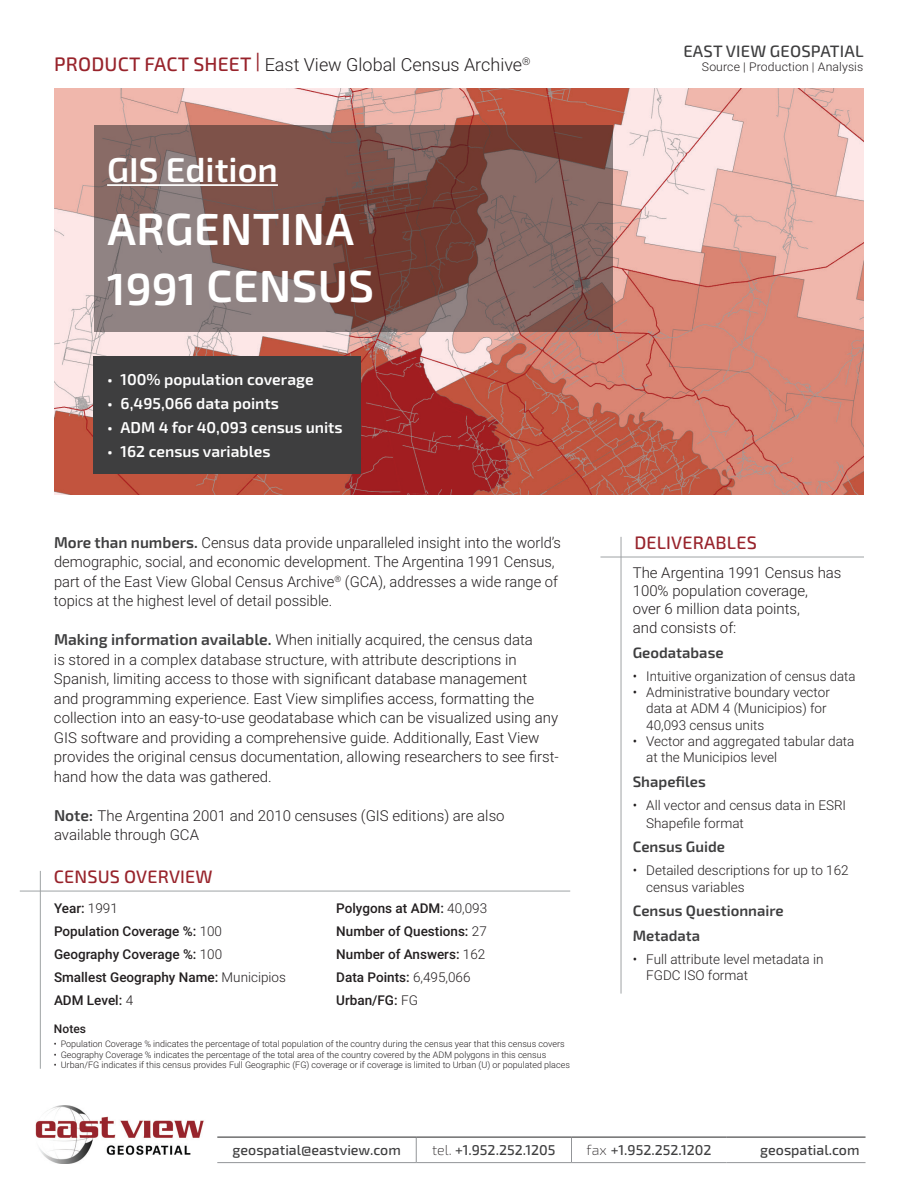
<style>
.page{position:relative;width:918px;height:1188px;background:#fff}
.page>*{position:absolute;margin:0;border:0;box-sizing:border-box;transform-origin:0 0}
.t1{font:600 45px/57px "Exo 2.0";letter-spacing:.01em;color:#fff}
.t2{font:600 34.5px "Exo 2.0";color:#fff}
.t3{font:300 18px "Roboto";color:#231f20}
.t4{font:500 18px "Exo 2.0";letter-spacing:.01em;color:#98232b}
.t5{font:500 16.5px "Exo 2.0";letter-spacing:.01em;color:#3e3e3f}
.t6{font:600 15.75px "Exo 2.0";color:#fff}
.t7{font:300 15px/19.5px "Roboto";color:#231f20}
.t8{font:600 15px/24.8px "Exo 2.0";color:#3e3e3f}
.t9{font:500 14.25px "Exo 2.0";color:#3e3e3f}
.t10{font:300 13.5px/16.2px "Roboto";color:#231f20}
.t11{font:500 13.5px/23px "Roboto";color:#231f20}
.t12{font:300 12px "Roboto";letter-spacing:.01em;color:#231f20}
.t13{font:500 12px "Roboto";color:#231f20}
.t14{font:300 9px "Roboto";color:#231f20}
.s1{font-family:"Exo 2.0";font-weight:500;font-size:19.5px;color:#98232b}
.s2{font-family:"Exo 2.0";font-weight:600;font-size:15.75px;color:#3e3e3f}
.s3{font-weight:300}
.s4{font-weight:200;color:#231f20}
</style>
<div class="page">
<img style="left:54px;top:88px;width:810px;height:406px">
<svg style="left:416px;top:1138px;width:1px;height:24px"></svg>
<svg style="left:571px;top:1138px;width:1px;height:24px"></svg>
<hr style="left:217px;top:1162px;width:199px;height:1px;background:#939598">
<hr style="left:416px;top:1162px;width:156px;height:1px;background:#939598">
<hr style="left:572px;top:1162px;width:155px;height:1px;background:#939598">
<hr style="left:727px;top:1162px;width:139px;height:1px;background:#939598">
<hr style="left:217px;top:1137px;width:199px;height:1px;background:#3e3e3f">
<hr style="left:416px;top:1137px;width:156px;height:1px;background:#3e3e3f">
<hr style="left:572px;top:1137px;width:155px;height:1px;background:#3e3e3f">
<hr style="left:727px;top:1137px;width:139px;height:1px;background:#3e3e3f">
<img style="left:35px;top:1105px;width:169px;height:58px">
<svg style="left:94px;top:126px;width:518px;height:206px;background:#805e58"></svg>
<hr style="left:107px;top:184px;width:171px;height:2px;background:#fff">
<div style="left:94px;top:356px;width:267px;height:118px;background:#3e3e3f"></div>
<hr style="left:600px;top:557px;width:264px;height:1px;background:#9fa3a5">
<hr style="left:40px;top:871px;width:1px;height:198px;background:#9fa3a5">
<hr style="left:20px;top:891px;width:550px;height:1px;background:#9fa3a5">
<hr style="left:621px;top:537px;width:1px;height:457px;background:#9fa3a5">
<p class="t3" style="left:54px;top:52px;width:478px"><span class="s1">PRODUCT FACT SHEET </span><sup>|</sup> East View Global Census Archive<sup>®</sup></p>
<h2 class="t2" style="left:107px;top:149px;width:172px">GIS Edition</h2>
<h1 class="t1" style="left:107px;top:201px;width:268px">ARGENTINA<br>1991 CENSUS</h1>
<p class="t6" style="left:107px;top:370px;width:208px">• 100% population coverage</p>
<p class="t6" style="left:107px;top:394px;width:173px">• 6,495,066 data points</p>
<p class="t6" style="left:107px;top:418px;width:237px">• ADM 4 for 40,093 census units</p>
<p class="t6" style="left:107px;top:442px;width:165px">• 162 census variables</p>
<p class="t7" style="left:54px;top:532px;width:509px"><span class="s2">More than numbers.</span> Census data provide unparalleled insight into the world’s demographic, social, and economic development. The Argentina 1991 Census, part of the East View Global Census Archive<sup>®</sup> (GCA), addresses a wide range of topics at the highest level of detail possible.</p>
<p class="t7" style="left:54px;top:630px;width:506px"><span class="s2">Making information available.</span> When initially acquired, the census data<br>is stored in a complex database structure, with attribute descriptions in Spanish, limiting access to those with significant database management<br>and programming experience. East View simplifies access, formatting the collection into an easy-to-use geodatabase which can be visualized using any GIS software and providing a comprehensive guide. Additionally, East View provides the original census documentation, allowing researchers to see first&shy;hand how the data was gathered.</p>
<p class="t7" style="left:54px;top:805px;width:452px"><span class="s2">Note:</span> The Argentina 2001 and 2010 censuses (GIS editions) are also available through GCA</p>
<p class="t4" style="left:54px;top:866px;width:160px">CENSUS OVERVIEW</p>
<p class="t11" style="left:54px;top:897px;width:234px">Year: <span class="s3">1991<br></span>Population Coverage %: <span class="s3">100<br></span>Geography Coverage %: <span class="s3">100<br></span>Smallest Geography Name: <span class="s3">Municipios<br></span>ADM Level: <span class="s3">4</span></p>
<p class="t11" style="left:336px;top:897px;width:153px">Polygons at ADM: <span class="s3">40,093<br></span>Number of Questions: <span class="s3">27<br></span>Number of Answers: <span class="s3">162<br></span>Data Points: <span class="s3">6,495,066<br></span>Urban/FG: <span class="s3">FG</span></p>
<p class="t13" style="left:54px;top:1021px;width:33px">Notes</p>
<p class="t14" style="left:54px;top:1037px;width:512px">• Population Coverage % indicates the percentage of total population of the country during the census year that this census covers</p>
<p class="t14" style="left:54px;top:1048px;width:494px">• Geography Coverage % indicates the percentage of the total area of the country covered by the ADM polygons in this census</p>
<p class="t14" style="left:54px;top:1059px;width:517px">• Urban/FG indicates if this census provides Full Geographic (FG) coverage or if coverage is limited to Urban (U) or populated places</p>
<p class="t5" style="left:683px;top:42px;width:182px">EAST VIEW GEOSPATIAL</p>
<p class="t12" style="left:702px;top:59px;width:163px">Source | Production | Analysis</p>
<p class="t4" style="left:634px;top:532px;width:124px">DELIVERABLES</p>
<p class="t7" style="left:633px;top:563px;width:210px;line-height:18.3px">The Argentina 1991 Census has<br>100% population coverage,<br>over 6 million data points,<br>and consists of:</p>
<p class="t8" style="left:633px;top:641px;width:92px">Geodatabase</p>
<p class="t10" style="left:633px;top:668px;width:224px">• Intuitive organization of census data</p>
<p class="t10" style="left:646px;top:684px;width:185px;text-indent:-14px">• Administrative boundary vector data at ADM 4 (Municipios) for<br>40,093 census units</p>
<p class="t10" style="left:646px;top:732px;width:210px;text-indent:-14px">• Vector and aggregated tabular data at the Municipios level</p>
<p class="t8" style="left:633px;top:769px;width:75px">Shapefiles</p>
<p class="t10" style="left:646px;top:795px;width:201px;line-height:18px;text-indent:-14px">• All vector and census data in ESRI<br>Shapefile format</p>
<p class="t8" style="left:633px;top:835px;width:94px">Census Guide</p>
<p class="t10" style="left:646px;top:862px;width:204px;text-indent:-14px">• Detailed descriptions for up to 162 census variables</p>
<p class="t8" style="left:633px;top:899px;width:153px">Census Questionnaire<br>Metadata</p>
<p class="t10" style="left:646px;top:951px;width:179px;text-indent:-14px">• Full attribute level metadata in<br>FGDC ISO format</p>
<p class="t9" style="left:233px;top:1142px;width:170px">geospatial@eastview.com</p>
<p class="t9" style="left:432px;top:1142px;width:125px"><span class="s4">tel.</span> +1.952.252.1205</p>
<p class="t9" style="left:587px;top:1142px;width:127px"><span class="s4">fax</span> +1.952.252.1202</p>
<p class="t9" style="left:760px;top:1142px;width:101px">geospatial.com</p>
</div>
